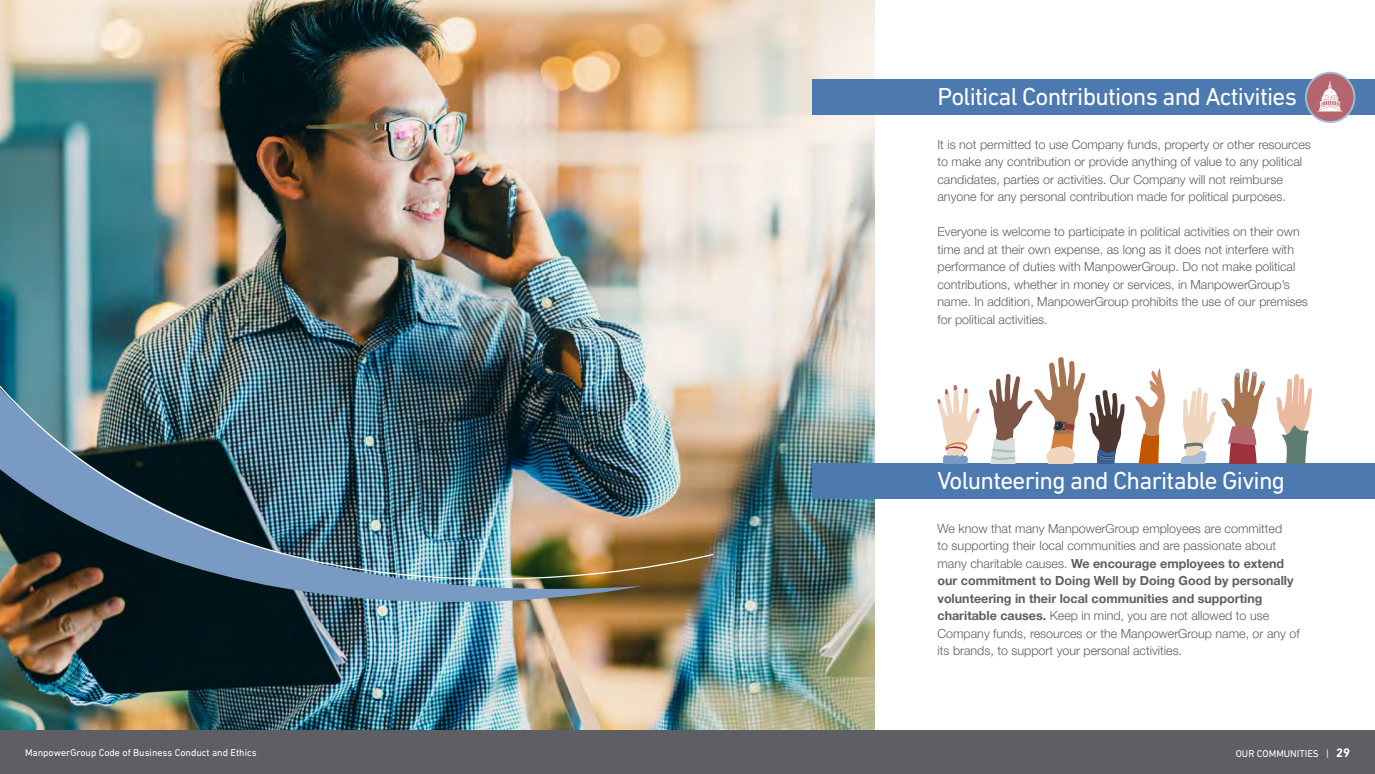
<style>
.page{position:relative;width:1375px;height:774px;background:#fff}
.page>*{position:absolute;margin:0;border:0;box-sizing:border-box;transform-origin:0 0}
.t1{font:25px "DIN Next LT Pro";letter-spacing:-.03em;color:#fff}
.t2{font:300 12.5px/17.5px "Helvetica Neue LT Pro";color:#5e5f65}
.t3{font:10px "DIN Next LT Pro";color:#fff}
.s1{font-weight:700}
.s2{font-weight:700;font-size:12.5px}
</style>
<div class="page">
<img style="left:0;top:0;width:875px;height:730px">
<div style="left:812px;top:80px;width:563px;height:35px;background:#4c79af"></div>
<div style="left:812px;top:464px;width:563px;height:35px;background:#4c79af"></div>
<svg style="left:1275px;top:374px;width:38px;height:90px"></svg>
<svg style="left:938px;top:385px;width:42px;height:79px"></svg>
<svg style="left:986px;top:357px;width:187px;height:107px"></svg>
<svg style="left:1180px;top:368px;width:85px;height:96px"></svg>
<svg style="left:1305px;top:72px;width:50px;height:51px"></svg>
<div style="left:1307px;top:74px;width:47px;height:47px;background:#b5656d;border-radius:50%"></div>
<svg style="left:1318px;top:81px;width:24px;height:30px"></svg>
<img style="left:0;top:325px;width:715px;height:364px">
<div style="left:0;top:730px;width:1375px;height:44px;background:#5e5f65"></div>
<h1 class="t1" style="left:938px;top:83px;width:361px">Political Contributions and Activities</h1>
<p class="t2" style="left:938px;top:135px;width:375px">It is not permitted to use Company funds, property or other resources to make any contribution or provide anything of value to any political candidates, parties or activities. Our Company will not reimburse anyone for any personal contribution made for political purposes.</p>
<p class="t2" style="left:938px;top:223px;width:372px">Everyone is welcome to participate in political activities on their own time and at their own expense, as long as it does not interfere with performance of duties with ManpowerGroup. Do not make political contributions, whether in money or services, in ManpowerGroup’s name. In addition, ManpowerGroup prohibits the use of our premises for political activities.</p>
<h1 class="t1" style="left:938px;top:466px;width:349px">Volunteering and Charitable Giving</h1>
<p class="t2" style="left:938px;top:519px;width:364px">We know that many ManpowerGroup employees are committed<br>to supporting their local communities and are passionate about many charitable causes. <span class="s1">We encourage employees to extend our commitment to Doing Well by Doing Good by personally volunteering in their local communities and supporting charitable causes.</span> Keep in mind, you are not allowed to use Company funds, resources or the ManpowerGroup name, or any of its brands, to support your personal activities.</p>
<p class="t3" style="left:25px;top:746px;width:233px">ManpowerGroup Code of Business Conduct and Ethics</p>
<p class="t3" style="left:1236px;top:747px;width:116px">OUR COMMUNITIES | <span class="s2">29</span></p>
</div>
